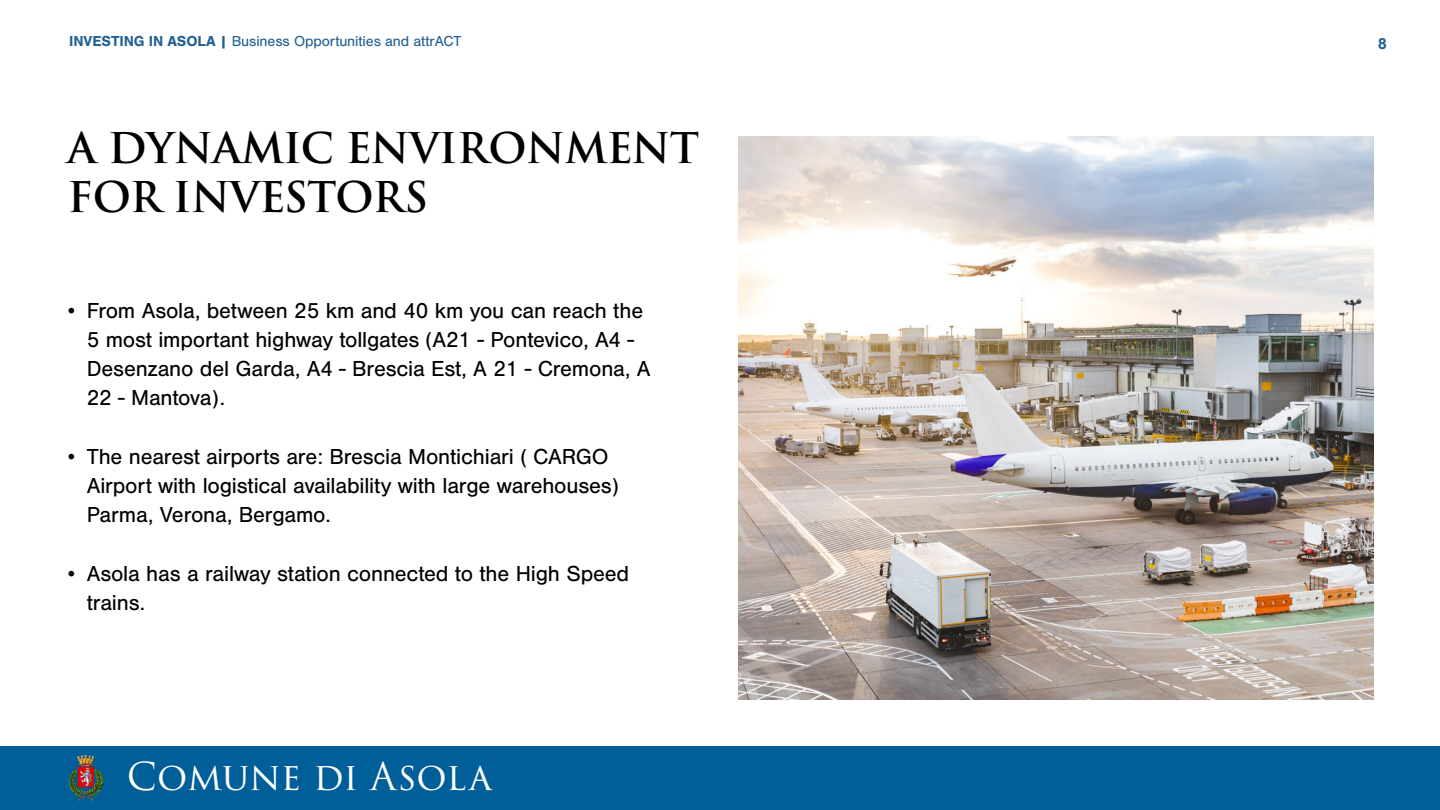
<style>
.page{position:relative;width:1440px;height:810px;background:#fff}
.page>*{position:absolute;margin:0;border:0;box-sizing:border-box;transform-origin:0 0}
.t1{font:600 41.25px/49.5px "Trajan Pro 3";letter-spacing:-.01em;color:#000}
.t2{font:37.5px "Trajan Pro 3";color:#fff}
.t3{font:22.5px/29.2px "Nimbus San";letter-spacing:-.01em;color:#000}
.t4{font:700 16.35px "Nimbus San";color:#226093}
.t5{font:15px "Nimbus San";letter-spacing:-.01em;color:#226093}
.s1{font-weight:700}
.s2{font-family:"Times New Roman"}
</style>
<div class="page">
<img style="left:739px;top:136px;width:635px;height:564px">
<div style="left:0;top:746px;width:1440px;height:64px;background:#005e98"></div>
<img style="left:69px;top:756px;width:34px;height:45px">
<p class="t5" style="left:69px;top:32px;width:394px"><span class="s1">INVESTING IN ASOLA |</span> Business Opportunities and attrACT</p>
<h1 class="t1" style="left:68px;top:124px;width:633px">A DYNAMIC ENVIRONMENT<br>FOR INVESTORS</h1>
<p class="t3" style="left:87px;top:296px;width:565px;text-indent:-19px"><span class="s2">•</span> From Asola, between 25 km and 40 km you can reach the 5 most important highway tollgates (A21 - Pontevico, A4 - Desenzano del Garda, A4 - Brescia Est, A 21 - Cremona, A 22 - Mantova).</p>
<p class="t3" style="left:87px;top:442px;width:534px;text-indent:-19px"><span class="s2">•</span> The nearest airports are: Brescia Montichiari ( CARGO<br>Airport with logistical availability with large warehouses)<br>Parma, Verona, Bergamo.</p>
<p class="t3" style="left:87px;top:559px;width:544px;text-indent:-19px"><span class="s2">•</span> Asola has a railway station connected to the High Speed trains.</p>
<h2 class="t2" style="left:127px;top:751px;width:367px">Comune di Asola</h2>
<p class="t4" style="left:1378px;top:34px;width:11px">8</p>
</div>
